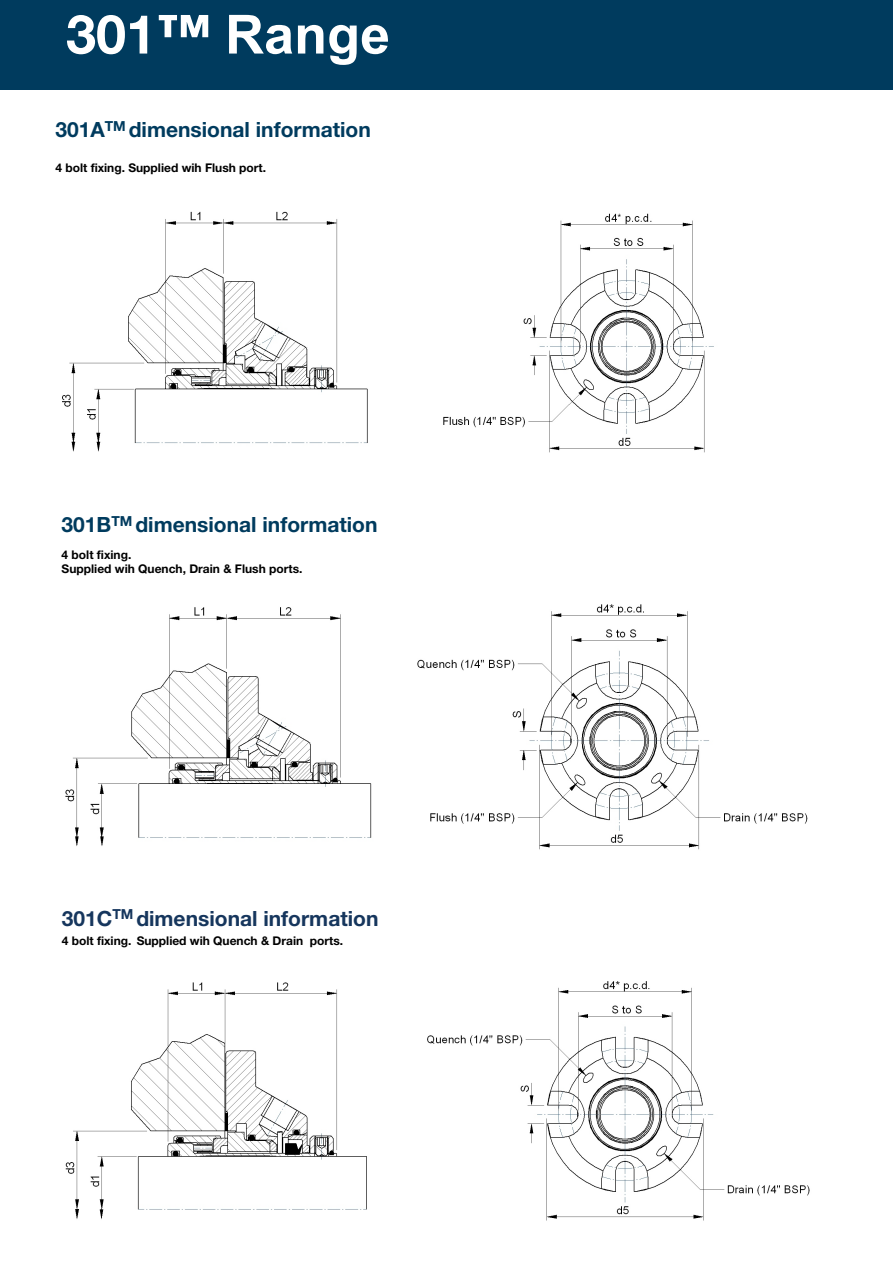
<style>
.page{position:relative;width:893px;height:1263px;background:#fff}
.page>*{position:absolute;margin:0;border:0;box-sizing:border-box;transform-origin:0 0}
.t1{font:700 54px "Arial";color:#fff}
.t2{font:700 21px "Helvetica Neue LT Std";color:#003b5e}
.t3{font:700 21px "Helvetica Neue LT Std";color:#16365d}
.t4{font:700 12px/14.4px "Helvetica Neue LT Std";color:#000}
.s1{font-family:"Helvetica Neue LT Std"}
.s2{font-family:"Helvetica Neue";font-stretch:expanded}
</style>
<div class="page">
<div style="left:0;top:0;width:893px;height:89px;background:#003b5e"></div>
<img style="left:62px;top:211px;width:306px;height:241px">
<img style="left:417px;top:604px;width:391px;height:246px">
<img style="left:65px;top:607px;width:307px;height:239px">
<img style="left:65px;top:982px;width:302px;height:238px">
<img style="left:443px;top:213px;width:271px;height:240px">
<img style="left:427px;top:981px;width:383px;height:240px">
<h1 class="t1" style="left:66px;top:-1px;width:326px"><span class="s1">301</span><span class="s2">™</span> Range</h1>
<h2 class="t2" style="left:55px;top:117px;width:317px">301A<sup>TM</sup> dimensional information</h2>
<p class="t4" style="left:55px;top:160px;width:212px">4 bolt fixing. Supplied wih Flush port.</p>
<h2 class="t2" style="left:62px;top:512px;width:317px">301B<sup>TM</sup> dimensional information</h2>
<p class="t4" style="left:62px;top:547px;width:242px">4 bolt fixing.<br>Supplied wih Quench, Drain &amp; Flush ports.</p>
<h2 class="t3" style="left:62px;top:905px;width:318px">301C<sup>TM</sup> dimensional information</h2>
<p class="t4" style="left:62px;top:934px;width:283px">4 bolt fixing. Supplied wih Quench &amp; Drain ports.</p>
</div>
